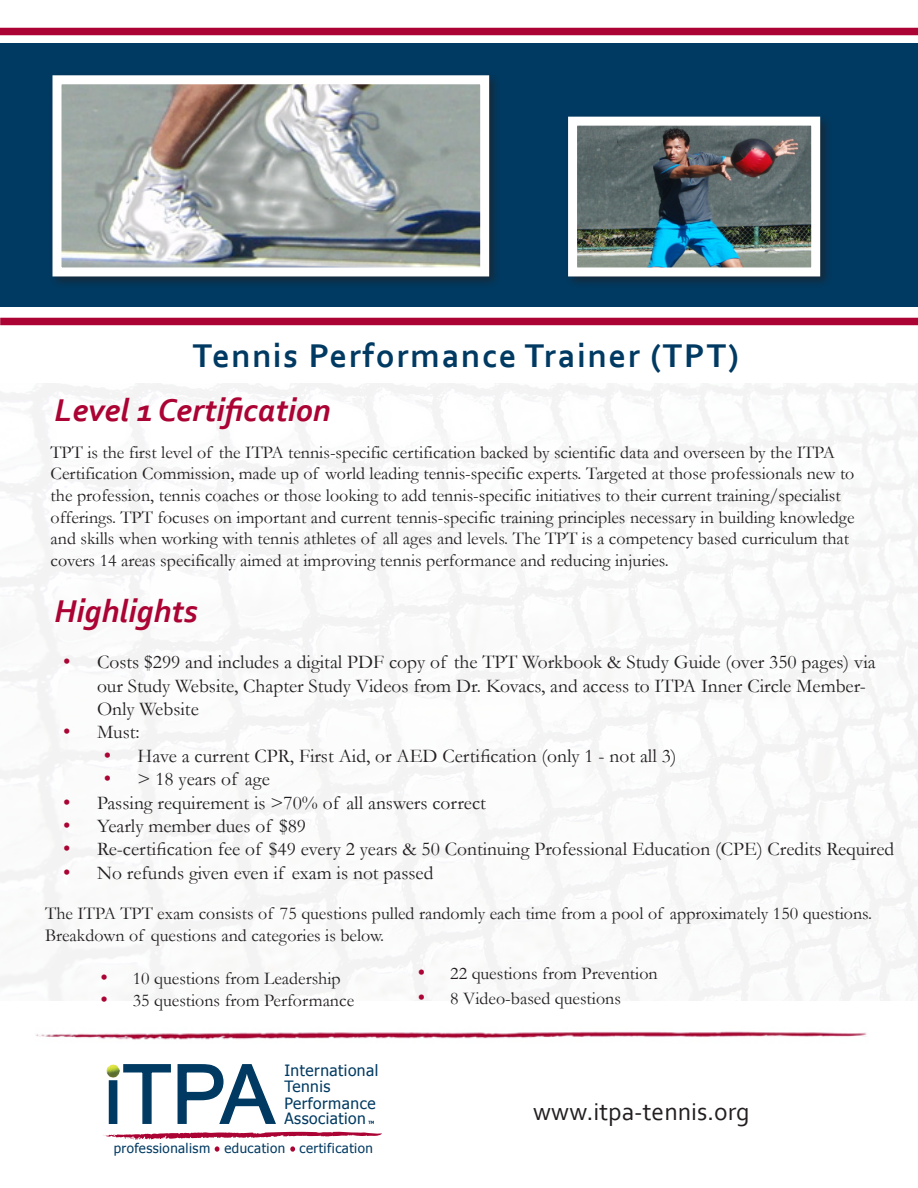
<style>
.page{position:relative;width:918px;height:1188px;background:#fff}
.page>*{position:absolute;margin:0;border:0;box-sizing:border-box;transform-origin:0 0}
.t1{font:700 34.5px "Corbel";letter-spacing:.05em;color:#003a62}
.t2{font:italic 700 33px "Corbel";color:#ab0333}
.t3{font:25.5px "Corbel";color:#231f20}
.t4{font:19.5px/23.4px "Garamond";color:#231f20}
.t5{font:18px/21.6px "Garamond";color:#231f20}
.t6{font:15.6px/16px "Tahoma";letter-spacing:.035em;color:#003a62}
.t7{font:13.35px "Tahoma";letter-spacing:.035em;color:#003a62}
.t8{font:700 4.35px "Tahoma";color:#003a62;scale:.93 1}
.s1{font-size:21px;color:#ab0333}
</style>
<div class="page">
<img style="left:36px;top:1031px;width:831px;height:9px">
<div style="left:110px;top:1081px;width:7px;height:42px;background:#003a62"></div>
<div style="left:109px;top:1080px;width:8px;height:44px;border:1px solid #003a62"></div>
<svg style="left:123px;top:1064px;width:153px;height:60px"></svg>
<svg style="left:103px;top:1131px;width:279px;height:9px"></svg>
<svg style="left:215px;top:1146px;width:4px;height:6px"></svg>
<svg style="left:290px;top:1146px;width:5px;height:6px"></svg>
<img style="left:106px;top:1064px;width:14px;height:14px">
<div style="left:0;top:43px;width:918px;height:264px;background:#003a62"></div>
<div style="left:49px;top:71px;width:453px;height:218px;background:#231f20;opacity:.6"></div>
<img style="left:62px;top:85px;width:417px;height:181px">
<div style="left:52px;top:75px;width:437px;height:201px;border:9px solid #fff"></div>
<div style="left:564px;top:113px;width:269px;height:176px;background:#231f20;opacity:.6"></div>
<img style="left:578px;top:127px;width:232px;height:139px">
<div style="left:568px;top:117px;width:252px;height:159px;border:9px solid #fff"></div>
<div style="left:0;top:28px;width:918px;height:7px;background:#ab0333"></div>
<div style="left:0;top:318px;width:918px;height:7px;background:#ab0333"></div>
<p class="t1" style="left:193px;top:334px;width:547px">Tennis Performance Trainer (TPT)</p>
<p class="t2" style="left:55px;top:389px;width:277px">Level 1 Certification</p>
<p class="t5" style="left:51px;top:441px;width:805px">TPT is the first level of the ITPA tennis-specific certification backed by scientific data and overseen by the ITPA Certification Commission, made up of world leading tennis-specific experts. Targeted at those professionals new to the profession, tennis coaches or those looking to add tennis-specific initiatives to their current training/specialist offerings. TPT focuses on important and current tennis-specific training principles necessary in building knowledge and skills when working with tennis athletes of all ages and levels. The TPT is a competency based curriculum that covers 14 areas specifically aimed at improving tennis performance and reducing injuries.</p>
<p class="t2" style="left:55px;top:590px;width:145px">Highlights</p>
<p class="t4" style="left:97px;top:650px;width:780px;text-indent:-34px"><span class="s1">•</span> Costs $299 and includes a digital PDF copy of the TPT Workbook &amp; Study Guide (over 350 pages) via our Study Website, Chapter Study Videos from Dr. Kovacs, and access to ITPA Inner Circle Member-<br>Only Website</p>
<p class="t4" style="left:63px;top:720px;width:78px"><span class="s1">•</span> Must:</p>
<p class="t4" style="left:104px;top:743px;width:574px"><span class="s1">•</span> Have a current CPR, First Aid, or AED Certification (only 1 - not all 3)</p>
<p class="t4" style="left:104px;top:767px;width:168px"><span class="s1">•</span> &gt; 18 years of age</p>
<p class="t4" style="left:63px;top:790px;width:424px"><span class="s1">•</span> Passing requirement is &gt;70% of all answers correct</p>
<p class="t4" style="left:63px;top:814px;width:244px"><span class="s1">•</span> Yearly member dues of $89</p>
<p class="t4" style="left:63px;top:837px;width:832px"><span class="s1">•</span> Re-certification fee of $49 every 2 years &amp; 50 Continuing Professional Education (CPE) Credits Required</p>
<p class="t4" style="left:63px;top:860px;width:372px"><span class="s1">•</span> No refunds given even if exam is not passed</p>
<p class="t5" style="left:45px;top:902px;width:828px">The ITPA TPT exam consists of 75 questions pulled randomly each time from a pool of approximately 150 questions.<br>Breakdown of questions and categories is below.</p>
<p class="t5" style="left:100px;top:967px;width:242px"><span class="s1">•</span> 10 questions from Leadership</p>
<p class="t5" style="left:100px;top:989px;width:255px"><span class="s1">•</span> 35 questions from Performance</p>
<p class="t5" style="left:418px;top:962px;width:241px"><span class="s1">•</span> 22 questions from Prevention</p>
<p class="t5" style="left:418px;top:987px;width:205px"><span class="s1">•</span> 8 Video-based questions</p>
<p class="t6" style="left:284px;top:1061px;width:96px">International</p>
<p class="t6" style="left:284px;top:1078px;width:93px">Tennis<br>Performance<br>Association</p>
<p class="t8" style="left:368px;top:1120px;width:8px">TM</p>
<p class="t7" style="left:114px;top:1139px;width:261px">professionalism education certification</p>
<p class="t3" style="left:533px;top:1096px;width:218px">www.itpa-tennis.org</p>
</div>
